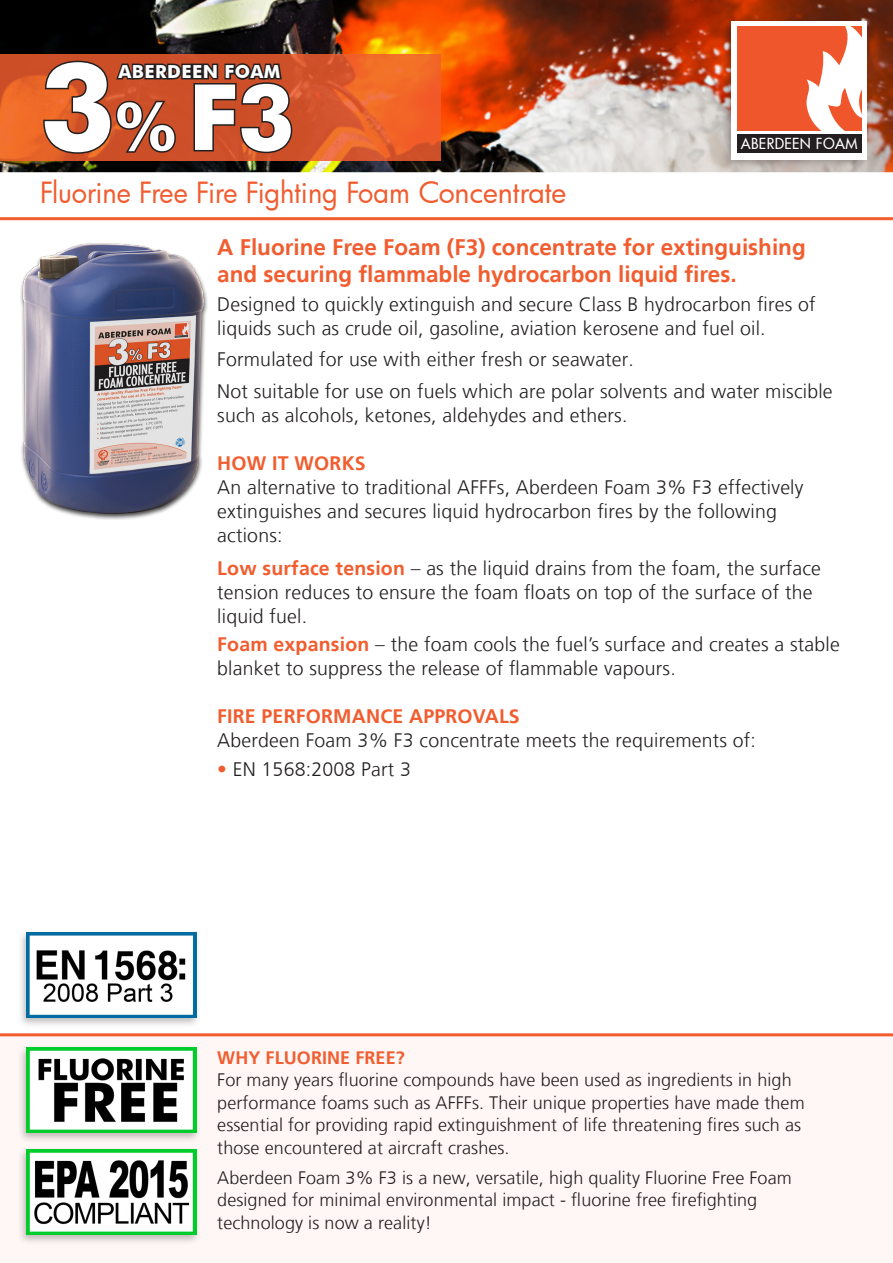
<style>
.page{position:relative;width:893px;height:1263px;background:#fff}
.page>*{position:absolute;margin:0;border:0;box-sizing:border-box;transform-origin:0 0}
.t1{font:700 91.5px "Futura BT";color:#fff}
.t2{font:28.5px "Futura";letter-spacing:-.005em;color:#f15b2e;scale:.95 1}
.t3{font:700 22.5px/27px "Frutiger LT";color:#f15d2f}
.t4{font:300 19.5px/24px "Frutiger LT";letter-spacing:.01em;color:#231f20}
.t5{font:700 19.5px "Frutiger LT";letter-spacing:.01em;color:#f15d2f}
.t6{font:300 18px/22.5px "Frutiger LT";letter-spacing:.005em;color:#231f20}
.t7{font:700 18px "Frutiger LT";letter-spacing:.005em;color:#f15d2f}
.t8{font:700 18px "Futura BT";letter-spacing:.025em;color:#fff}
.t9{font:500 14.85px "Futura";letter-spacing:.025em;color:#fff;scale:.95 1}
.s1{font-size:121.5px}
.s2{font-size:66px}
.s3{font-weight:700;color:#f15d2f}
.s4{color:#f15d2f}
</style>
<div class="page">
<img style="left:20px;top:243px;width:187px;height:277px">
<div style="left:17px;top:929px;width:185px;height:100px;background:#231f20;opacity:.3"></div>
<img style="left:26px;top:932px;width:171px;height:85px">
<img style="left:0;top:0;width:893px;height:172px">
<svg style="left:0;top:54px;width:441px;height:106px;background:#e35f2a"></svg>
<hr style="left:0;top:217px;width:893px;height:3px;background:#f15d2f">
<svg style="left:42px;top:27px;width:252px;height:128px;background:#883c23"></svg>
<div style="left:0;top:1033px;width:893px;height:230px;background:#fef7f5"></div>
<hr style="left:0;top:1033px;width:893px;height:3px;background:#f15d2f">
<div style="left:17px;top:1044px;width:185px;height:99px;background:#231f20;opacity:.3"></div>
<img style="left:26px;top:1047px;width:171px;height:85px">
<div style="left:17px;top:1146px;width:185px;height:99px;background:#231f20;opacity:.3"></div>
<img style="left:26px;top:1149px;width:171px;height:85px">
<div style="left:721px;top:16px;width:149px;height:153px;background:#231f20;opacity:.3"></div>
<div style="left:731px;top:21px;width:136px;height:139px;background:#fff"></div>
<div style="left:737px;top:135px;width:124px;height:18px;background:#231f20"></div>
<svg style="left:737px;top:18px;width:124px;height:113px"></svg>
<p class="t1" style="left:40px;top:62px;width:257px"><span class="s1">3</span><span class="s2">%</span> F3</p>
<p class="t8" style="left:118px;top:61px;width:164px">ABERDEEN FOAM</p>
<p class="t2" style="left:40px;top:173px;width:556px">Fluorine Free Fire Fighting Foam Concentrate</p>
<p class="t9" style="left:741px;top:125px;width:124px">ABERDEEN FOAM</p>
<p class="t9" style="left:741px;top:134px;width:124px">ABERDEEN FOAM</p>
<p class="t3" style="left:217px;top:234px;width:590px">A Fluorine Free Foam (F3) concentrate for extinguishing and securing flammable hydrocarbon liquid fires.</p>
<p class="t4" style="left:217px;top:292px;width:600px">Designed to quickly extinguish and secure Class B hydrocarbon fires of liquids such as crude oil, gasoline, aviation kerosene and fuel oil.</p>
<p class="t4" style="left:217px;top:348px;width:418px">Formulated for use with either fresh or seawater.</p>
<p class="t4" style="left:217px;top:379px;width:617px">Not suitable for use on fuels which are polar solvents and water miscible such as alcohols, ketones, aldehydes and ethers.</p>
<p class="t5" style="left:217px;top:451px;width:150px">HOW IT WORKS</p>
<p class="t4" style="left:217px;top:475px;width:588px">An alternative to traditional AFFFs, Aberdeen Foam 3% F3 effectively extinguishes and secures liquid hydrocarbon fires by the following actions:</p>
<p class="t4" style="left:217px;top:556px;width:605px"><span class="s3">Low surface tension</span> – as the liquid drains from the foam, the surface tension reduces to ensure the foam floats on top of the surface of the liquid fuel.</p>
<p class="t4" style="left:217px;top:633px;width:624px"><span class="s3">Foam expansion</span> – the foam cools the fuel’s surface and creates a stable blanket to suppress the release of flammable vapours.</p>
<p class="t5" style="left:217px;top:705px;width:304px">FIRE PERFORMANCE APPROVALS</p>
<p class="t4" style="left:217px;top:729px;width:540px">Aberdeen Foam 3% F3 concentrate meets the requirements of:</p>
<p class="t4" style="left:217px;top:757px;width:195px"><span class="s4">•</span> EN 1568:2008 Part 3</p>
<p class="t7" style="left:217px;top:1047px;width:189px">WHY FLUORINE FREE?</p>
<p class="t6" style="left:217px;top:1069px;width:589px">For many years fluorine compounds have been used as ingredients in high performance foams such as AFFFs. Their unique properties have made them essential for providing rapid extinguishment of life threatening fires such as</p>
<p class="t6" style="left:217px;top:1137px;width:294px">those encountered at aircraft crashes.</p>
<p class="t6" style="left:217px;top:1167px;width:576px">Aberdeen Foam 3% F3 is a new, versatile, high quality Fluorine Free Foam</p>
<p class="t6" style="left:217px;top:1189px;width:541px">designed for minimal environmental impact - fluorine free firefighting technology is now a reality!</p>
</div>
